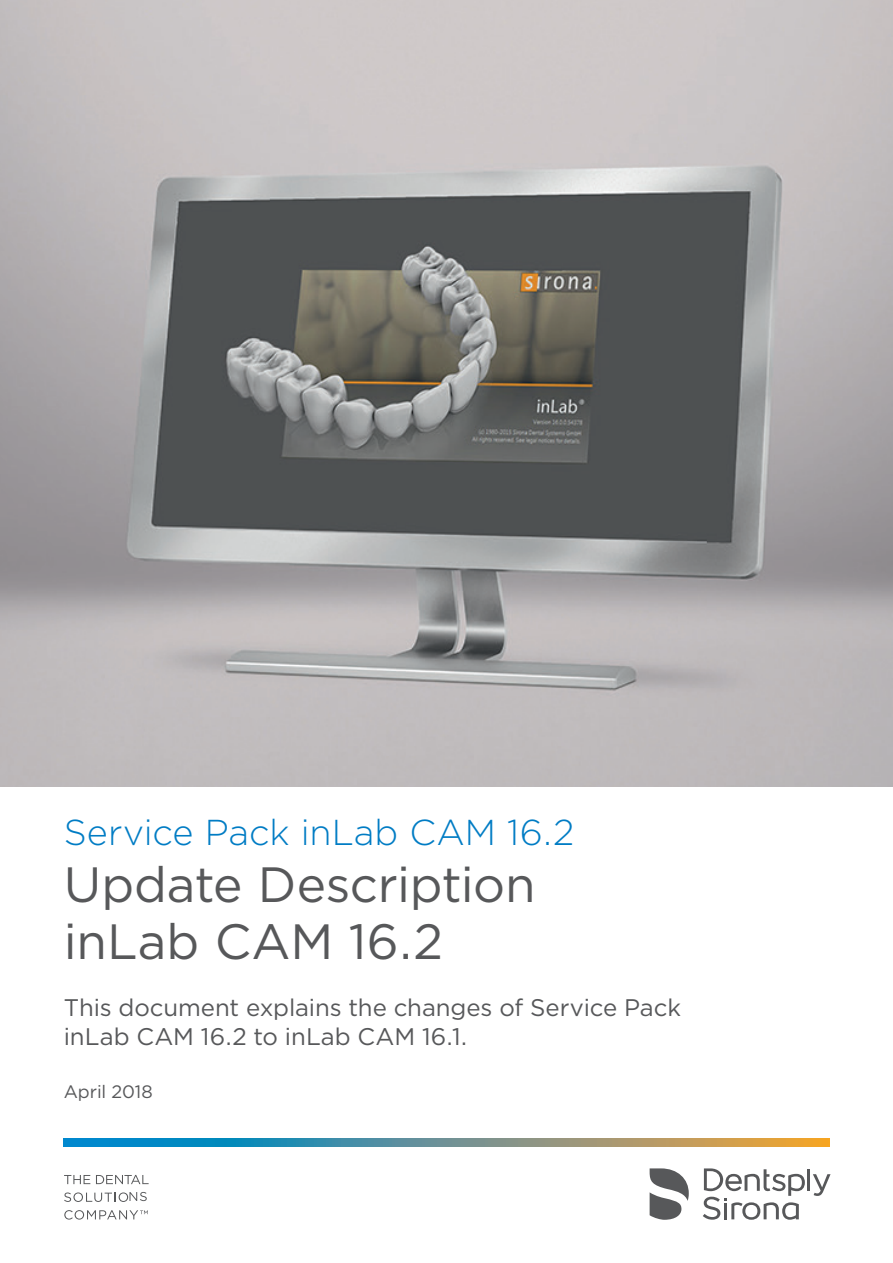
<style>
.page{position:relative;width:893px;height:1263px;background:#fff}
.page>*{position:absolute;margin:0;border:0;box-sizing:border-box;transform-origin:0 0}
.t1{font:49.5px/57px "Gotham";letter-spacing:-.005em;color:#57585a}
.t2{font:300 36px "Gotham";color:#007cc4}
.t3{font:24px/28.8px "Gotham";letter-spacing:-.005em;color:#57585a}
.t4{font:18px "Gotham";letter-spacing:-.005em;color:#57585a}
</style>
<div class="page">
<hr style="left:807px;top:1169px;width:3px;height:22px;background:#57585a">
<svg style="left:813px;top:1174px;width:17px;height:22px"></svg>
<svg style="left:703px;top:1168px;width:102px;height:52px"></svg>
<svg style="left:650px;top:1168px;width:39px;height:52px"></svg>
<svg style="left:64px;top:1175px;width:26px;height:9px"></svg>
<svg style="left:96px;top:1175px;width:53px;height:9px"></svg>
<svg style="left:64px;top:1192px;width:83px;height:10px"></svg>
<svg style="left:64px;top:1210px;width:84px;height:9px"></svg>
<svg style="left:64px;top:1139px;width:766px;height:7px;background:#6a928d"></svg>
<img style="left:0;top:0;width:893px;height:787px">
<h2 class="t2" style="left:64px;top:810px;width:512px">Service Pack inLab CAM 16.2</h2>
<h1 class="t1" style="left:64px;top:855px;width:473px">Update Description inLab CAM 16.2</h1>
<p class="t3" style="left:64px;top:993px;width:619px">This document explains the changes of Service Pack inLab CAM 16.2 to inLab CAM 16.1.</p>
<p class="t4" style="left:64px;top:1080px;width:91px">April 2018</p>
</div>
